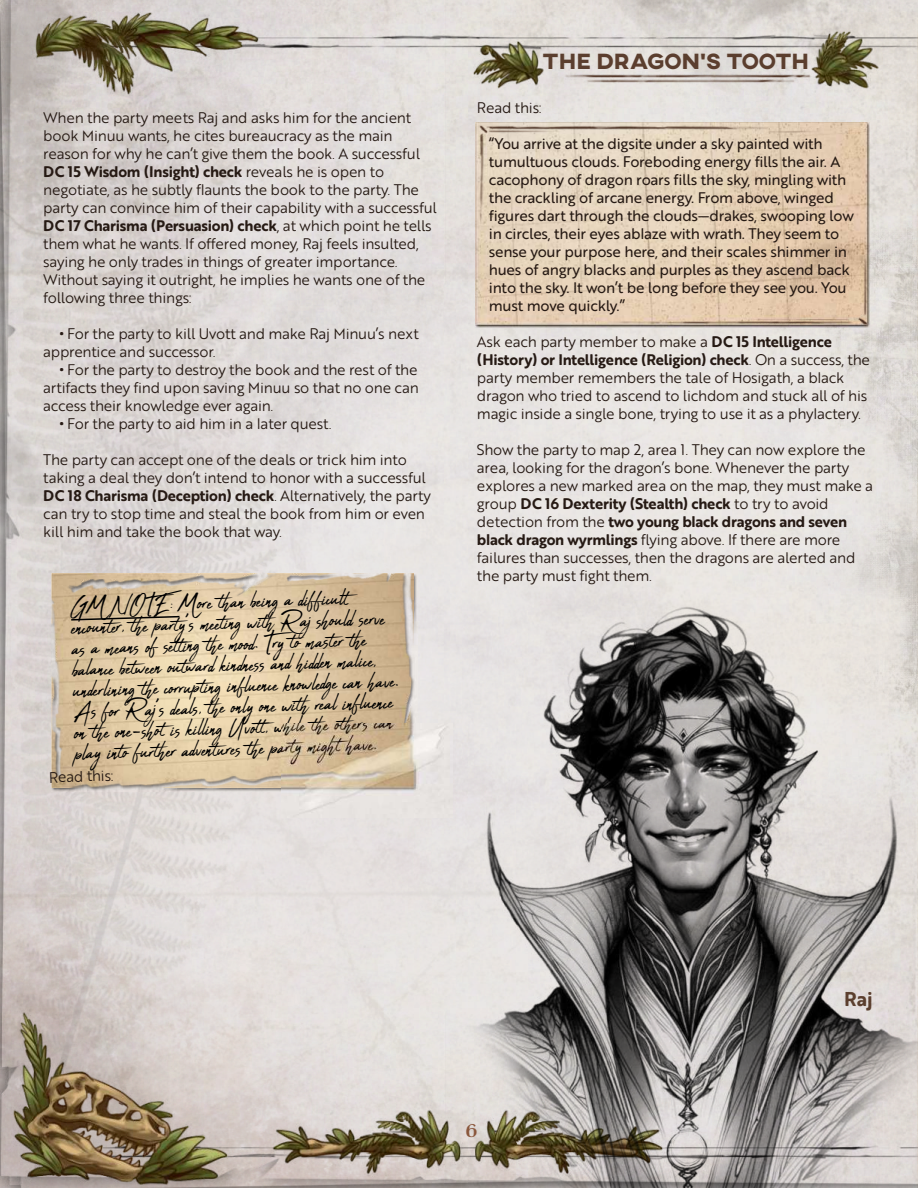
<style>
.page{position:relative;width:918px;height:1188px;background:#fff}
.page>*{position:absolute;margin:0;border:0;box-sizing:border-box;transform-origin:0 0}
.t1{font:30px/21px "Abuget";color:#000}
.t2{font:800 22.5px "AXIS";color:#5b3e2e}
.t3{font:700 19.5px "Brother 1816 Printed";color:#5b3e2e}
.t4{font:19.5px "Charcuterie Contrast";color:#8a573c}
.t5{font:15px/18px "Brother 1816 Printed";letter-spacing:-.02em;color:#261a14}
.t6{font:15px/18px "Brother 1816 Printed";letter-spacing:-.02em;color:#261a14}
.s1{font-weight:700}
</style>
<div class="page">
<img style="left:0;top:0;width:918px;height:1188px">
<img style="left:14px;top:12px;width:904px;height:1173px">
<img style="left:51px;top:573px;width:367px;height:218px">
<img style="left:52px;top:574px;width:362px;height:214px">
<img style="left:476px;top:123px;width:394px;height:204px">
<img style="left:606px;top:250px;width:261px;height:74px">
<img style="left:480px;top:125px;width:341px;height:96px">
<svg style="left:71px;top:616px;width:109px;height:5px"></svg>
<img style="left:566px;top:74px;width:245px;height:8px">
<img style="left:811px;top:31px;width:68px;height:57px">
<img style="left:473px;top:41px;width:70px;height:47px">
<img style="left:460px;top:607px;width:458px;height:581px">
<img style="left:281px;top:724px;width:171px;height:94px">
<p class="t5" style="left:43px;top:110px;width:395px">When the party meets Raj and asks him for the ancient book Minuu wants, he cites bureaucracy as the main reason for why he can’t give them the book. A successful <span class="s1">DC 15 Wisdom (Insight) check</span> reveals he is open to negotiate, as he subtly flaunts the book to the party. The party can convince him of their capability with a successful <span class="s1">DC 17 Charisma (Persuasion) check</span>, at which point he tells them what he wants. If offered money, Raj feels insulted, saying he only trades in things of greater importance.<br>Without saying it outright, he implies he wants one of the following three things:</p>
<p class="t5" style="left:43px;top:326px;width:377px;text-indent:16px"><span class="s1">•</span> For the party to kill Uvott and make Raj Minuu’s next apprentice and successor.</p>
<p class="t5" style="left:43px;top:362px;width:377px;text-align:justify;text-indent:16px"><span class="s1">•</span> For the party to destroy the book and the rest of the artifacts they find upon saving Minuu so that no one can access their knowledge ever again.</p>
<p class="t5" style="left:59px;top:416px;width:274px"><span class="s1">•</span> For the party to aid him in a later quest.</p>
<p class="t5" style="left:43px;top:452px;width:389px">The party can accept one of the deals or trick him into taking a deal they don’t intend to honor with a successful <span class="s1">DC 18 Charisma (Deception) check</span>. Alternatively, the party can try to stop time and steal the book from him or even kill him and take the book that way.</p>
<h1 class="t1" style="left:71px;top:600px;width:279px;rotate:-2deg">GM NOTE: More than being a difficult</h1>
<p class="t1" style="left:71px;top:621px;width:327px;rotate:-2deg">encounter, the party’s meeting with Raj should serve as a means of setting the mood. Try to master the balance between outward kindness and hidden malice, underlining the corrupting influence knowledge can have.<br>As for Raj’s deals, the only one with real influence</p>
<h1 class="t1" style="left:74px;top:726px;width:320px;rotate:-2deg">on the one-shot is killing Uvott, while the others can</h1>
<h1 class="t1" style="left:75px;top:747px;width:303px;rotate:-2deg">play into further adventures the party might have.</h1>
<p class="t5" style="left:49px;top:770px;width:66px;rotate:-2deg">Read this:</p>
<h2 class="t2" style="left:543px;top:51px;width:268px">THE DRAGON’S TOOTH</h2>
<p class="t5" style="left:477px;top:100px;width:66px">Read this:</p>
<p class="t6" style="left:489px;top:136px;width:367px">“You arrive at the digsite under a sky painted with tumultuous clouds. Foreboding energy fills the air. A cacophony of dragon roars fills the sky, mingling with the crackling of arcane energy. From above, winged figures dart through the clouds—drakes, swooping low in circles, their eyes ablaze with wrath. They seem to sense your purpose here, and their scales shimmer in hues of angry blacks and purples as they ascend back into the sky. It won’t be long before they see you. You must move quickly.”</p>
<p class="t5" style="left:477px;top:334px;width:395px">Ask each party member to make a <span class="s1">DC 15 Intelligence (History) or Intelligence (Religion) check</span>. On a success, the party member remembers the tale of Hosigath, a black dragon who tried to ascend to lichdom and stuck all of his magic inside a single bone, trying to use it as a phylactery.</p>
<p class="t5" style="left:477px;top:442px;width:398px">Show the party to map 2, area 1. They can now explore the area, looking for the dragon’s bone. Whenever the party explores a new marked area on the map, they must make a group <span class="s1">DC 16 Dexterity (Stealth) check</span> to try to avoid detection from the <span class="s1">two young black dragons and seven black dragon wyrmlings</span> flying above. If there are more failures than successes, then the dragons are alerted and the party must fight them.</p>
<h3 class="t4" style="left:466px;top:1123px;width:13px">6</h3>
<h3 class="t3" style="left:844px;top:991px;width:30px">Raj</h3>
</div>
